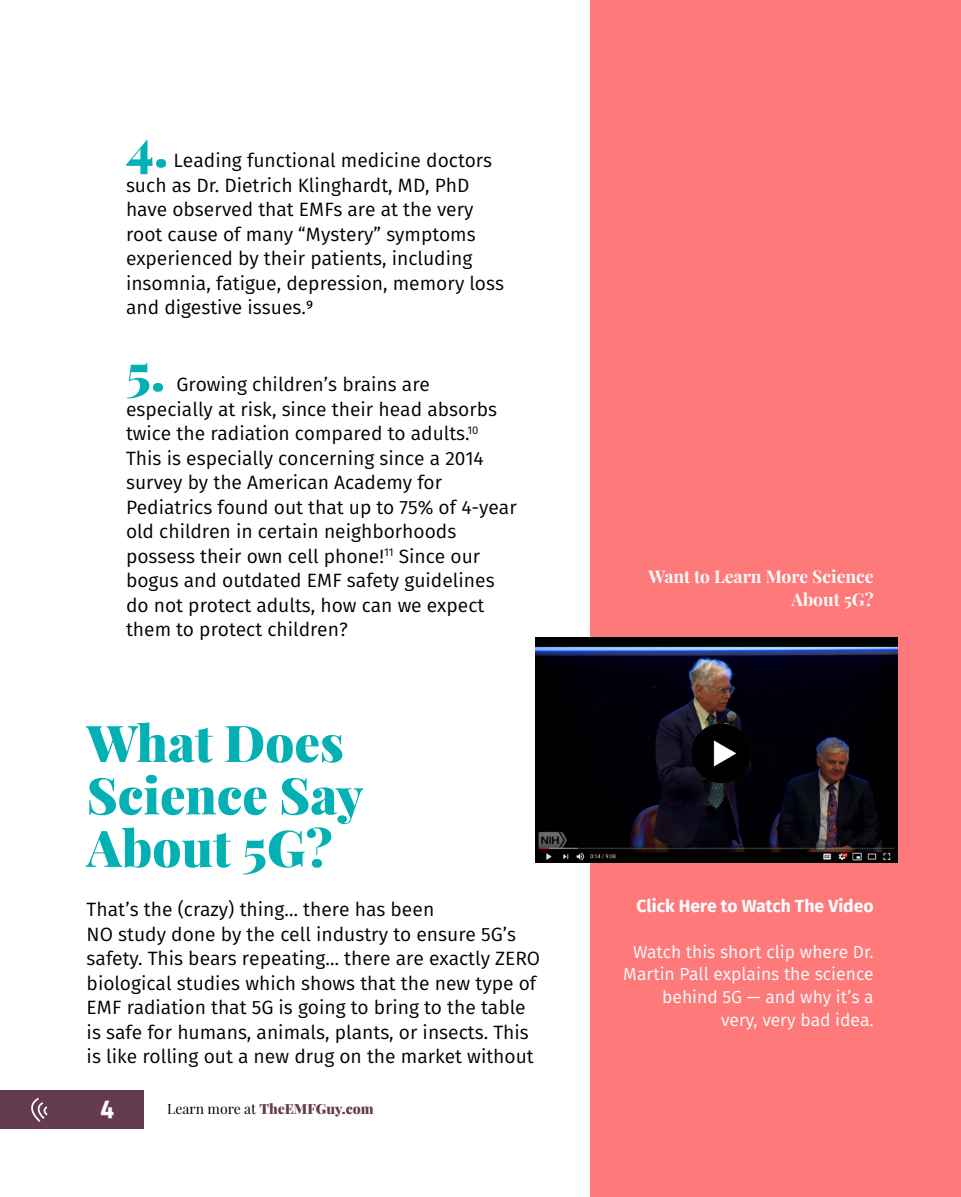
<style>
.page{position:relative;width:961px;height:1197px;background:#fff}
.page>*{position:absolute;margin:0;border:0;box-sizing:border-box;transform-origin:0 0}
.t1{font:900 50.75px/52.5px "Playfair Display";color:#03b0b4}
.t2{font:26.25px "Titillium Maps 29 L 999 wt";color:#fff}
.t3{font:19.25px/24.5px "Fira Sans";color:#000}
.t4{font:17.5px/22.8px "Fira Sans";color:#fff;text-align:right}
.t5{font:700 17.5px/22.8px "Playfair Display";color:#fff;text-align:right}
.t6{font:700 17.5px "Fira Sans";color:#fff}
.t7{font:900 14px "Playfair Display";color:#653b4f}
.s1{font-weight:400;color:#000}
</style>
<div class="page">
<div style="left:0;top:1090px;width:144px;height:39px;background:#653b4f"></div>
<svg style="left:31px;top:1098px;width:17px;height:24px"></svg>
<div style="left:590px;top:0;width:371px;height:1197px;background:#fe797a"></div>
<img style="left:536px;top:638px;width:362px;height:225px">
<h1 class="t1" style="left:126px;top:121px;width:44px">4.</h1>
<p class="t3" style="left:126px;top:148px;width:380px;text-indent:47px">Leading functional medicine doctors such as Dr. Dietrich Klinghardt, MD, PhD have observed that EMFs are at the very root cause of many “Mystery” symptoms experienced by their patients, including insomnia, fatigue, depression, memory loss and digestive issues.9</p>
<h1 class="t1" style="left:126px;top:345px;width:41px">5.</h1>
<p class="t3" style="left:126px;top:372px;width:392px;text-indent:50px">Growing children’s brains are especially at risk, since their head absorbs twice the radiation compared to adults.<sup>10<br></sup>This is especially concerning since a 2014 survey by the American Academy for Pediatrics found out that up to 75% of 4-year old children in certain neighborhoods possess their own cell phone!<sup>11</sup> Since our bogus and outdated EMF safety guidelines do not protect adults, how can we expect them to protect children?</p>
<h1 class="t1" style="left:87px;top:716px;width:278px">What Does<br>Science Say<br>About 5G?</h1>
<p class="t3" style="left:87px;top:897px;width:455px">That’s the (crazy) thing… there has been<br>NO study done by the cell industry to ensure 5G’s safety. This bears repeating… there are exactly ZERO biological studies which shows that the new type of EMF radiation that 5G is going to bring to the table is safe for humans, animals, plants, or insects. This is like rolling out a new drug on the market without</p>
<h2 class="t2" style="left:100px;top:1088px;width:15px">4</h2>
<p class="t7" style="left:167px;top:1099px;width:208px"><span class="s1">Learn more at</span> TheEMFGuy.com</p>
<p class="t5" style="left:648px;top:565px;width:227px">Want to Learn More Science<br>About 5G?</p>
<p class="t6" style="left:636px;top:891px;width:239px">Click Here to Watch The Video</p>
<p class="t4" style="left:623px;top:940px;width:252px">Watch this short clip where Dr.<br>Martin Pall explains the science behind 5G — and why it’s a very, very bad idea.</p>
</div>
